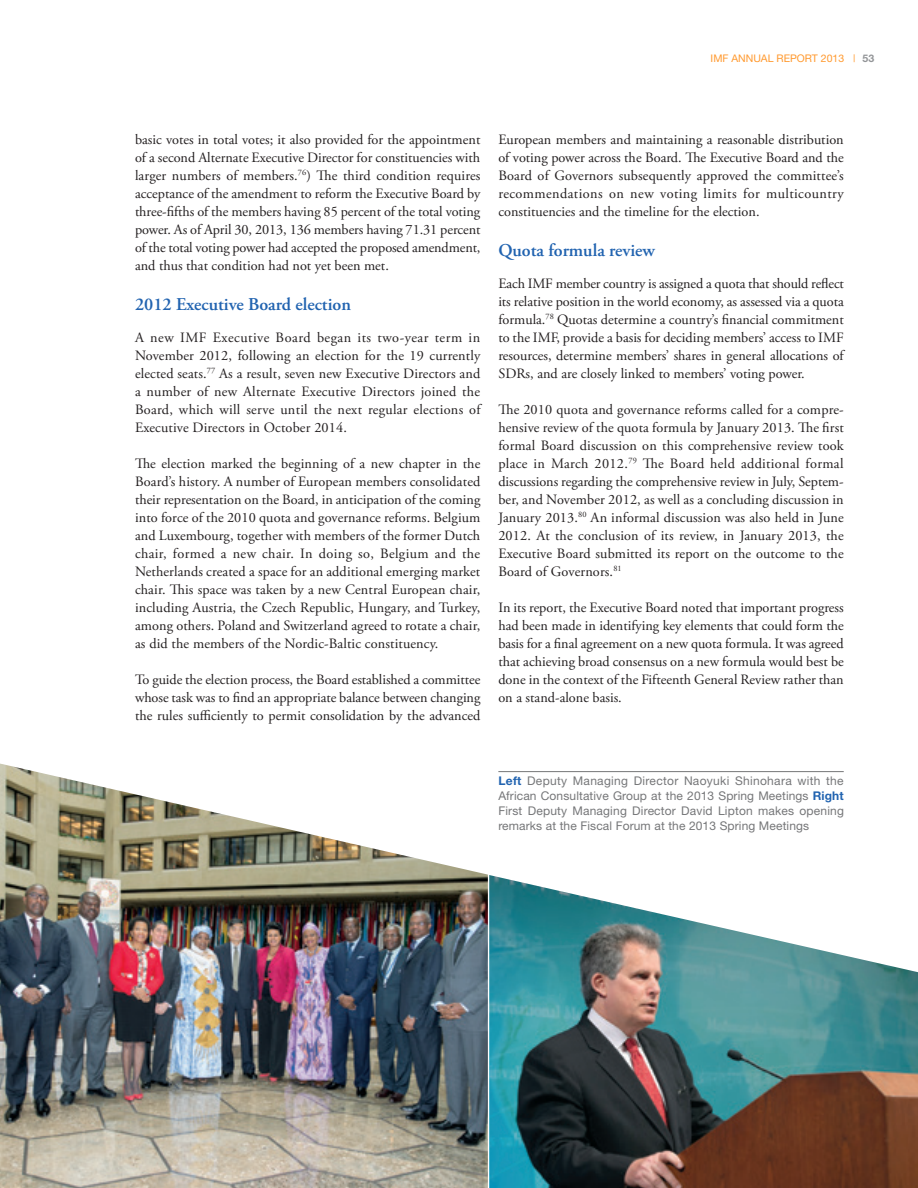
<style>
.page{position:relative;width:918px;height:1188px;background:#fff}
.page>*{position:absolute;margin:0;border:0;box-sizing:border-box;transform-origin:0 0}
.B-head{font:600 18px "Adobe Garamond Pro";color:#2163b0}
.body_text{font:14.25px/18px "Adobe Garamond Pro";color:#231f20;text-align:justify}
.photo_captions_botto{font:12px/15px "Helvetica Neue";letter-spacing:.01em;color:#757678;text-align:justify}
.t1{font:10.5px "Helvetica Neue";color:#ff992e}
.s1{font-weight:700;color:#939598}
.s2{font-weight:700;color:#2163b0}
</style>
<div class="page">
<img style="left:0;top:764px;width:488px;height:424px">
<hr style="left:498px;top:771px;width:346px;height:1px;background:#757678">
<img style="left:489px;top:875px;width:429px;height:313px">
<p class="t1" style="left:711px;top:52px;width:165px">IMF ANNUAL REPORT 2013 | <span class="s1">53</span></p>
<p class="body_text" style="left:135px;top:131px;width:347px">basic votes in total votes; it also provided for the appointment of a second Alternate Executive Director for constituencies with larger numbers of members.<sup>76</sup>) The third condition requires acceptance of the amendment to reform the Executive Board by three-fifths of the members having 85 percent of the total voting power. As of April 30, 2013, 136 members having 71.31 percent of the total voting power had accepted the proposed amendment, and thus that condition had not yet been met.</p>
<p class="B-head" style="left:135px;top:294px;width:218px">2012 Executive Board election</p>
<p class="body_text" style="left:135px;top:329px;width:347px">A new IMF Executive Board began its two-year term in November 2012, following an election for the 19 currently elected seats.<sup>77</sup> As a result, seven new Executive Directors and a number of new Alternate Executive Directors joined the Board, which will serve until the next regular elections of Executive Directors in October 2014.</p>
<p class="body_text" style="left:135px;top:455px;width:347px">The election marked the beginning of a new chapter in the Board’s history. A number of European members consolidated their representation on the Board, in anticipation of the coming into force of the 2010 quota and governance reforms. Belgium and Luxembourg, together with members of the former Dutch chair, formed a new chair. In doing so, Belgium and the Netherlands created a space for an additional emerging market chair. This space was taken by a new Central European chair, including Austria, the Czech Republic, Hungary, and Turkey, among others. Poland and Switzerland agreed to rotate a chair, as did the members of the Nordic-Baltic constituency.</p>
<p class="body_text" style="left:135px;top:671px;width:347px">To guide the election process, the Board established a committee whose task was to find an appropriate balance between changing the rules sufficiently to permit consolidation by the advanced</p>
<p class="body_text" style="left:498px;top:131px;width:347px">European members and maintaining a reasonable distribution of voting power across the Board. The Executive Board and the Board of Governors subsequently approved the committee’s recommendations on new voting limits for multicountry constituencies and the timeline for the election.</p>
<p class="B-head" style="left:498px;top:240px;width:158px">Quota formula review</p>
<p class="body_text" style="left:498px;top:275px;width:347px">Each IMF member country is assigned a quota that should reflect its relative position in the world economy, as assessed via a quota formula.<sup>78</sup> Quotas determine a country’s financial commitment to the IMF, provide a basis for deciding members’ access to IMF resources, determine members’ shares in general allocations of SDRs, and are closely linked to members’ voting power.</p>
<p class="body_text" style="left:498px;top:401px;width:347px">The 2010 quota and governance reforms called for a compre&shy;hensive review of the quota formula by January 2013. The first formal Board discussion on this comprehensive review took place in March 2012.<sup>79</sup> The Board held additional formal discussions regarding the comprehensive review in July, Septem&shy;ber, and November 2012, as well as a concluding discussion in January 2013.<sup>80</sup> An informal discussion was also held in June 2012. At the conclusion of its review, in January 2013, the Executive Board submitted its report on the outcome to the Board of Governors.<sup>81</sup></p>
<p class="body_text" style="left:498px;top:599px;width:347px">In its report, the Executive Board noted that important progress had been made in identifying key elements that could form the basis for a final agreement on a new quota formula. It was agreed that achieving broad consensus on a new formula would best be done in the context of the Fifteenth General Review rather than on a stand-alone basis.</p>
<p class="photo_captions_botto" style="left:498px;top:774px;width:347px"><span class="s2">Left</span> Deputy Managing Director Naoyuki Shinohara with the African Consultative Group at the 2013 Spring Meetings <span class="s2">Right </span>First Deputy Managing Director David Lipton makes opening remarks at the Fiscal Forum at the 2013 Spring Meetings</p>
</div>
